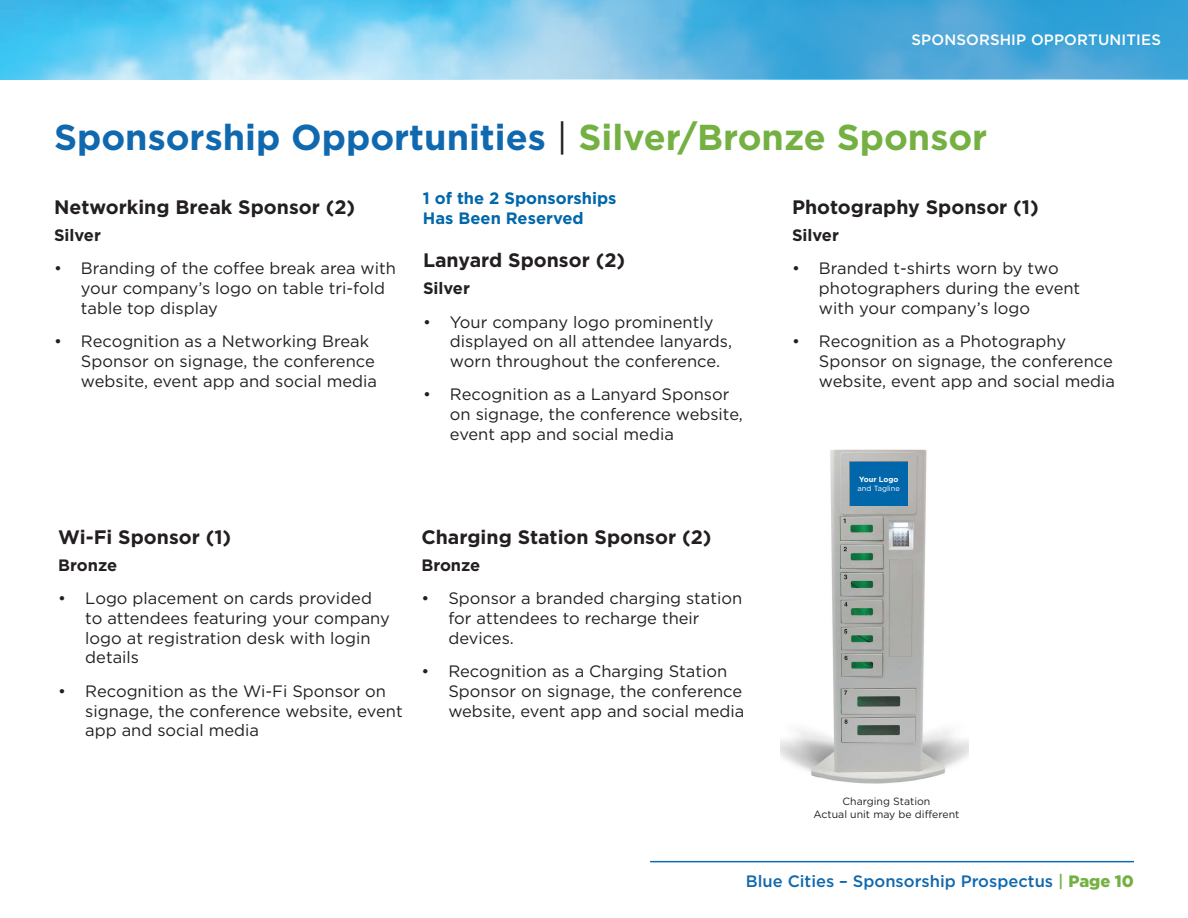
<style>
.page{position:relative;width:1188px;height:918px;background:#fff}
.page>*{position:absolute;margin:0;border:0;box-sizing:border-box;transform-origin:0 0}
.t1{font:700 36px "Gotham";color:#1069af}
.t2{font:700 19.5px "Gotham";color:#231f20}
.t3{font:16.5px/19.8px "Gotham";color:#231f20}
.t4{font:500 16.5px "Gotham";color:#1069af}
.t5{font:700 16.5px/19.8px "Gotham";color:#0067aa}
.t6{font:700 16.5px "Gotham";color:#231f20}
.t7{font:500 15px "Gotham";letter-spacing:.01em;color:#fff}
.t8{font:10.5px/12.6px "Gotham";color:#231f20;text-align:center}
.t9{font:7.5px "Gotham";color:#fff}
.t10{font:700 7.5px "Gotham";color:#fff}
.s1{font-weight:400;color:#231f20}
.s2{color:#74b142}
.s3{font-weight:900;color:#74b142}
</style>
<div class="page">
<hr style="left:650px;top:861px;width:484px;height:1px;background:#1069af">
<img style="left:0;top:0;width:1188px;height:80px">
<svg style="left:410px;top:0;width:778px;height:79px;background:#5cb3df"></svg>
<img style="left:780px;top:449px;width:188px;height:335px">
<div style="left:850px;top:462px;width:57px;height:43px;background:#0067aa"></div>
<p class="t7" style="left:912px;top:30px;width:251px">SPONSORSHIP OPPORTUNITIES</p>
<h1 class="t1" style="left:54px;top:114px;width:935px">Sponsorship Opportunities <span class="s1">|</span> <span class="s2">Silver/Bronze Sponsor</span></h1>
<p class="t2" style="left:54px;top:194px;width:303px">Networking Break Sponsor (2)</p>
<p class="t6" style="left:54px;top:224px;width:48px">Silver</p>
<p class="t3" style="left:81px;top:258px;width:317px;text-indent:-27px">• Branding of the coffee break area with your company’s logo on table tri-fold table top display</p>
<p class="t3" style="left:81px;top:331px;width:298px;text-indent:-27px">• Recognition as a Networking Break<br>Sponsor on signage, the conference website, event app and social media</p>
<p class="t5" style="left:423px;top:188px;width:195px">1 of the 2 Sponsorships<br>Has Been Reserved</p>
<p class="t2" style="left:423px;top:247px;width:204px">Lanyard Sponsor (2)</p>
<p class="t6" style="left:423px;top:277px;width:48px">Silver</p>
<p class="t3" style="left:450px;top:311px;width:284px;text-indent:-27px">• Your company logo prominently displayed on all attendee lanyards, worn throughout the conference.</p>
<p class="t3" style="left:450px;top:384px;width:295px;text-indent:-27px">• Recognition as a Lanyard Sponsor on signage, the conference website, event app and social media</p>
<p class="t2" style="left:58px;top:524px;width:175px">Wi-Fi Sponsor (1)</p>
<p class="t6" style="left:58px;top:554px;width:60px">Bronze</p>
<p class="t3" style="left:85px;top:588px;width:306px;text-indent:-27px">• Logo placement on cards provided to attendees featuring your company logo at registration desk with login details</p>
<p class="t3" style="left:85px;top:681px;width:319px;text-indent:-27px">• Recognition as the Wi-Fi Sponsor on signage, the conference website, event app and social media</p>
<p class="t2" style="left:421px;top:524px;width:292px">Charging Station Sponsor (2)</p>
<p class="t6" style="left:421px;top:554px;width:60px">Bronze</p>
<p class="t3" style="left:448px;top:588px;width:295px;text-indent:-27px">• Sponsor a branded charging station for attendees to recharge their devices.</p>
<p class="t3" style="left:448px;top:661px;width:298px;text-indent:-27px">• Recognition as a Charging Station<br>Sponsor on signage, the conference website, event app and social media</p>
<p class="t2" style="left:792px;top:194px;width:248px">Photography Sponsor (1)</p>
<p class="t6" style="left:792px;top:224px;width:48px">Silver</p>
<p class="t3" style="left:819px;top:258px;width:263px;text-indent:-27px">• Branded t-shirts worn by two photographers during the event with your company’s logo</p>
<p class="t3" style="left:819px;top:331px;width:298px;text-indent:-27px">• Recognition as a Photography<br>Sponsor on signage, the conference website, event app and social media</p>
<p class="t10" style="left:859px;top:475px;width:41px">Your Logo</p>
<p class="t9" style="left:858px;top:484px;width:44px">and Tagline</p>
<p class="t8" style="left:814px;top:795px;width:147px">Charging Station<br>Actual unit may be different</p>
<p class="t4" style="left:746px;top:870px;width:390px">Blue Cities – Sponsorship Prospectus <span class="s2">|</span> <span class="s3">Page 10</span></p>
</div>
